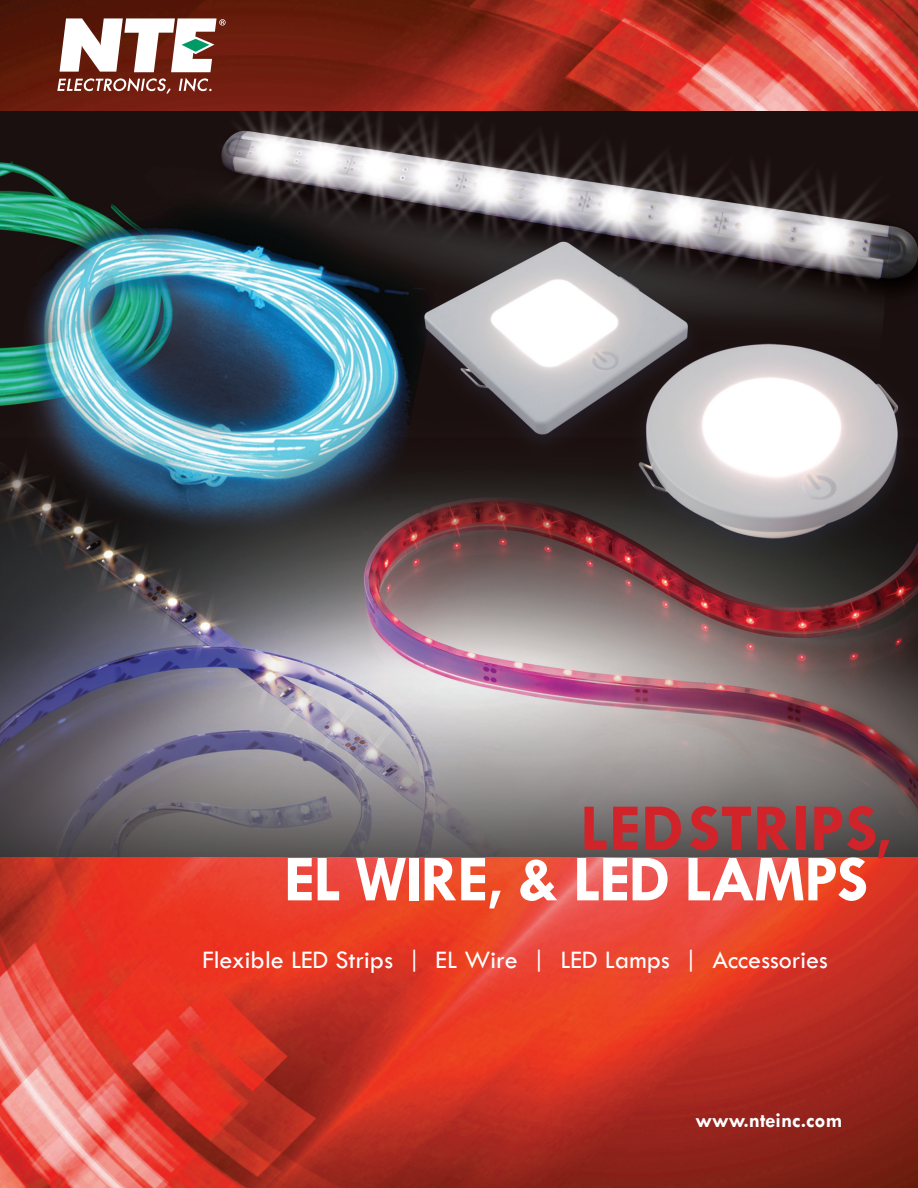
<style>
.page{position:relative;width:918px;height:1188px;background:#fff}
.page>*{position:absolute;margin:0;border:0;box-sizing:border-box;transform-origin:0 0}
.t1{font:700 67.5px "Tw Cen";color:#d1232a}
.t2{font:700 66px "Tw Cen";letter-spacing:-.03em;color:#fff}
.t3{font:26.1px "Tw Cen";color:#fff}
.t4{font:700 21px "Tw Cen";color:#fff}
</style>
<div class="page">
<img style="left:0;top:110px;width:918px;height:748px">
<img style="left:0;top:858px;width:918px;height:330px">
<img style="left:0;top:0;width:918px;height:110px">
<svg style="left:57px;top:78px;width:114px;height:16px"></svg>
<svg style="left:179px;top:78px;width:33px;height:14px"></svg>
<svg style="left:60px;top:18px;width:166px;height:54px"></svg>
<p class="t1" style="left:580px;top:788px;width:314px">LED STRIPS,</p>
<p class="t2" style="left:284px;top:840px;width:586px">EL WIRE, &amp; LED LAMPS</p>
<p class="t3" style="left:202px;top:944px;width:627px">Flexible LED Strips | EL Wire | LED Lamps | Accessories</p>
<p class="t4" style="left:695px;top:1108px;width:148px">www.nteinc.com</p>
</div>
